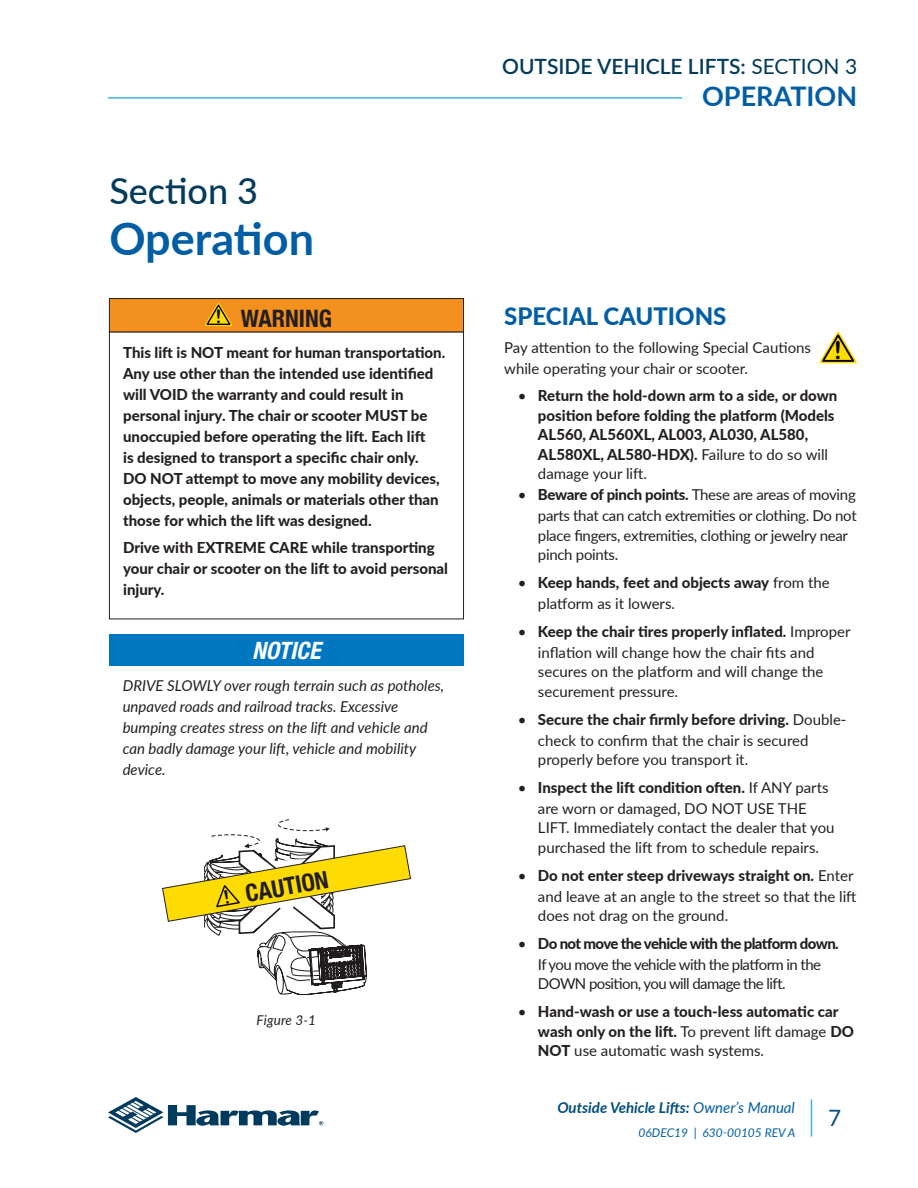
<style>
.page{position:relative;width:918px;height:1188px;background:#fff}
.page>*{position:absolute;margin:0;border:0;box-sizing:border-box;transform-origin:0 0}
.Section_Header_-_Sta{font:700 45px "Lato";letter-spacing:-.005em;color:#015ea5}
.Section_Number_-_Sta{font:500 36px "Lato";color:#023b5b}
.t1{font:700 27px "Lato";color:#015ea5}
.t2{font:25.05px "Arial Rounded MT Bold";color:#050504}
.Heading_1{font:800 24px "Lato";color:#015ea5}
.Safety_Label_Heading{font:700 condensed 24px "Helvetica Neue";color:#231f20}
.Notice_Heading{font:italic 700 condensed 24px "Helvetica Neue LT Std";color:#fff}
.t3{font:22.5px "Lato";color:#034e7d}
.t4{font:600 21px "Lato";color:#023b5b}
.t5{font:18.75px "Arial Rounded MT Bold";color:#050504}
.Safety_Text{font:800 15px/21px "Lato";color:#231f20}
.Body{font:15px/21px "Lato";color:#231f20}
.Notice_Text{font:italic 15px/21px "Lato";color:#231f20}
.Body-2{font:15px/21px "Lato";letter-spacing:-.02em;color:#231f20;text-align:right}
.Body-3{font:15px/21px "Lato";letter-spacing:-.04em;color:#231f20;text-align:center}
.t6{font:italic 700 15px "Lato";color:#034e7d}
.Heading_1-2{font:italic 13.5px "Lato";letter-spacing:.01em;color:#231f20}
.t7{font:italic 12px "Lato";color:#015ea5}
.s1{font-weight:400}
.s2{font-weight:800}
.s3{font-weight:400;color:#015ea5}
</style>
<div class="page">
<svg style="left:108px;top:1097px;width:215px;height:36px"></svg>
<hr style="left:811px;top:1100px;width:1px;height:37px;background:#41b4e5">
<hr style="left:108px;top:97px;width:574px;height:2px;background:#41b4e5">
<div style="left:109px;top:332px;width:355px;height:287px;border:1px solid #231f20"></div>
<div style="left:109px;top:299px;width:355px;height:33px;background:#f4901d"></div>
<div style="left:109px;top:298px;width:355px;height:34px;border:1px solid #231f20"></div>
<svg style="left:205px;top:302px;width:27px;height:25px"></svg>
<div style="left:109px;top:634px;width:355px;height:32px;background:#0077c0"></div>
<svg style="left:820px;top:332px;width:37px;height:32px"></svg>
<svg style="left:162px;top:819px;width:249px;height:176px"></svg>
<p class="Section_Number_-_Sta" style="left:109px;top:165px;width:150px">Section 3</p>
<p class="Section_Header_-_Sta" style="left:109px;top:206px;width:206px">Operation</p>
<p class="t5" style="left:215px;top:305px;width:8px">!</p>
<p class="Safety_Label_Heading" style="left:241px;top:298px;width:93px">WARNING</p>
<p class="Safety_Text" style="left:123px;top:341px;width:324px">This lift is NOT meant for human transportation.<br>Any use other than the intended use identified will VOID the warranty and could result in personal injury. The chair or scooter MUST be unoccupied before operating the lift. Each lift<br>is designed to transport a specific chair only.<br>DO NOT attempt to move any mobility devices, objects, people, animals or materials other than those for which the lift was designed.</p>
<p class="Safety_Text" style="left:123px;top:537px;width:326px">Drive with EXTREME CARE while transporting your chair or scooter on the lift to avoid personal injury.</p>
<p class="Notice_Heading" style="left:252px;top:636px;width:70px">NOTICE</p>
<p class="Notice_Text" style="left:123px;top:675px;width:323px">DRIVE SLOWLY over rough terrain such as potholes, unpaved roads and railroad tracks. Excessive bumping creates stress on the lift and vehicle and can badly damage your lift, vehicle and mobility device.</p>
<p class="Safety_Label_Heading" style="left:242px;top:874px;width:85px;rotate:-10deg">CAUTION</p>
<p class="Heading_1-2" style="left:257px;top:1010px;width:61px">Figure 3-1</p>
<h3 class="t4" style="left:502px;top:51px;width:357px">OUTSIDE VEHICLE LIFTS: <span class="s1">SECTION 3</span></h3>
<h3 class="t1" style="left:702px;top:76px;width:157px">OPERATION</h3>
<p class="Heading_1" style="left:504px;top:298px;width:224px">SPECIAL CAUTIONS</p>
<p class="Body" style="left:504px;top:336px;width:308px">Pay attention to the following Special Cautions while operating your chair or scooter.</p>
<p class="Safety_Text" style="left:538px;top:385px;width:301px;line-height:19.5px;text-indent:-20px"><span class="s1">•</span> Return the hold-down arm to a side, or down position before folding the platform (Models AL560, AL560XL, AL003, AL030, AL580, AL580XL, AL580-HDX). <span class="s1">Failure to do so will damage your lift.</span></p>
<p class="Body-2" style="left:518px;top:484px;width:340px">• <span class="s2">Beware of pinch points.</span> These are areas of moving parts that can catch extremities or clothing. Do not</p>
<p class="Body-2" style="left:538px;top:525px;width:312px;line-height:19.5px;text-align:left">place fingers, extremities, clothing or jewelry near pinch points.</p>
<p class="Safety_Text" style="left:538px;top:571px;width:293px;text-indent:-20px"><span class="s1">•</span> Keep hands, feet and objects away <span class="s1">from the platform as it lowers.</span></p>
<p class="Body" style="left:538px;top:620px;width:314px;text-indent:-20px">• <span class="s2">Keep the chair tires properly inflated.</span> Improper inflation will change how the chair fits and</p>
<p class="Body" style="left:538px;top:661px;width:287px;line-height:19.5px">secures on the platform and will change the securement pressure.</p>
<p class="Body" style="left:538px;top:708px;width:310px;text-indent:-20px">• <span class="s2">Secure the chair firmly before driving.</span> Double&shy;check to confirm that the chair is secured</p>
<p class="Body" style="left:538px;top:748px;width:212px">properly before you transport it.</p>
<p class="Body" style="left:518px;top:776px;width:312px;text-align:center">• <span class="s2">Inspect the lift condition often.</span> If ANY parts are worn or damaged, DO NOT USE THE</p>
<p class="Body" style="left:538px;top:817px;width:298px;line-height:19.5px">LIFT. Immediately contact the dealer that you purchased the lift from to schedule repairs.</p>
<p class="Body" style="left:518px;top:864px;width:340px;text-align:right">• <span class="s2">Do not enter steep driveways straight on.</span> Enter and leave at an angle to the street so that the lift</p>
<p class="Body" style="left:538px;top:904px;width:192px">does not drag on the ground.</p>
<p class="Body-3" style="left:518px;top:932px;width:323px">• <span class="s2">Do not move the vehicle with the platform down.<br></span>If you move the vehicle with the platform in the</p>
<p class="Body-3" style="left:538px;top:973px;width:249px">DOWN position, you will damage the lift.</p>
<p class="Safety_Text" style="left:538px;top:1001px;width:318px;line-height:19.5px;text-indent:-20px"><span class="s1">•</span> Hand-wash or use a touch-less automatic car wash only on the lift. <span class="s1">To prevent lift damage</span> DO<br>NOT <span class="s1">use automatic wash systems.</span></p>
<p class="t2" style="left:834px;top:335px;width:10px">!</p>
<p class="t6" style="left:557px;top:1096px;width:239px">Outside Vehicle Lifts: <span class="s3">Owner’s Manual</span></p>
<p class="t7" style="left:639px;top:1124px;width:158px">06DEC19 | 630-00105 REV A</p>
<h3 class="t3" style="left:828px;top:1101px;width:15px">7</h3>
</div>
